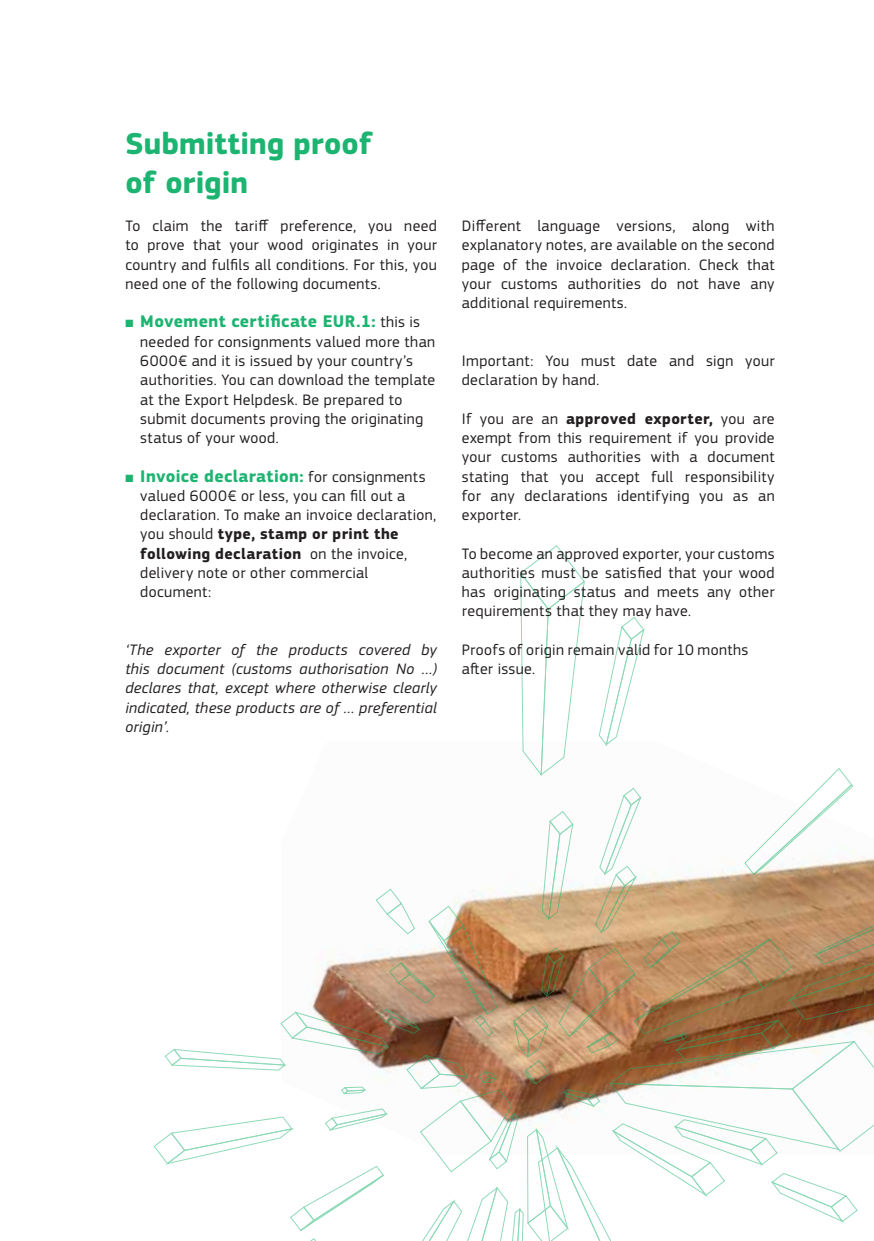
<style>
.page{position:relative;width:874px;height:1241px;background:#fff}
.page>*{position:absolute;margin:0;border:0;box-sizing:border-box;transform-origin:0 0}
.t1{font:700 31.5px/38.5px "EC Square Sans Pro";color:#1cb470}
.t2{font:700 17.5px "EC Square Sans Pro";letter-spacing:.02em;color:#1cb470}
.t3{font:15.75px/19.2px "EC Square Sans Pro";letter-spacing:.025em;color:#231f20;text-align:justify}
.t4{font:italic 15.75px/19.2px "EC Square Sans Pro";letter-spacing:.02em;color:#231f20;text-align:justify}
.s1{font-weight:400;font-size:15.75px;color:#231f20}
.s2{font-weight:700}
</style>
<div class="page">
<svg style="left:153px;top:545px;width:720px;height:695px"></svg>
<h1 class="t1" style="left:125px;top:125px;width:248px">Submitting proof of origin</h1>
<p class="t3" style="left:125px;top:216px;width:313px">To claim the tariff preference, you need to prove that your wood originates in your country and fulfils all conditions. For this, you need one of the following documents.</p>
<p class="t2" style="left:125px;top:311px;width:296px">■ Movement certificate EUR.1: <span class="s1">this is</span></p>
<p class="t3" style="left:140px;top:332px;width:296px;text-align:left">needed for consignments valued more than 6000€ and it is issued by your country’s authorities. You can download the template at the Export Helpdesk. Be prepared to submit documents proving the originating status of your wood.</p>
<p class="t2" style="left:125px;top:465px;width:301px">■ Invoice declaration: <span class="s1">for consignments</span></p>
<p class="t3" style="left:140px;top:486px;width:297px;text-align:left">valued 6000€ or less, you can fill out a declaration. To make an invoice declaration, you should <span class="s2">type, stamp or print the following declaration</span> on the invoice, delivery note or other commercial document:</p>
<p class="t4" style="left:125px;top:640px;width:313px">‘The exporter of the products covered by this document (customs authorisation No …) declares that, except where otherwise clearly indicated, these products are of … preferential origin’.</p>
<p class="t3" style="left:461px;top:216px;width:314px">Different language versions, along with explanatory notes, are available on the second page of the invoice declaration. Check that your customs authorities do not have any additional requirements.</p>
<p class="t3" style="left:461px;top:351px;width:314px">Important: You must date and sign your declaration by hand.</p>
<p class="t3" style="left:461px;top:409px;width:314px">If you are an <span class="s2">approved exporter,</span> you are exempt from this requirement if you provide your customs authorities with a document stating that you accept full responsibility for any declarations identifying you as an exporter.</p>
<p class="t3" style="left:461px;top:543px;width:314px">To become an approved exporter, your customs authorities must be satisfied that your wood has originating status and meets any other requirements that they may have.</p>
<p class="t3" style="left:461px;top:640px;width:288px">Proofs of origin remain valid for 10 months after issue.</p>
</div>
